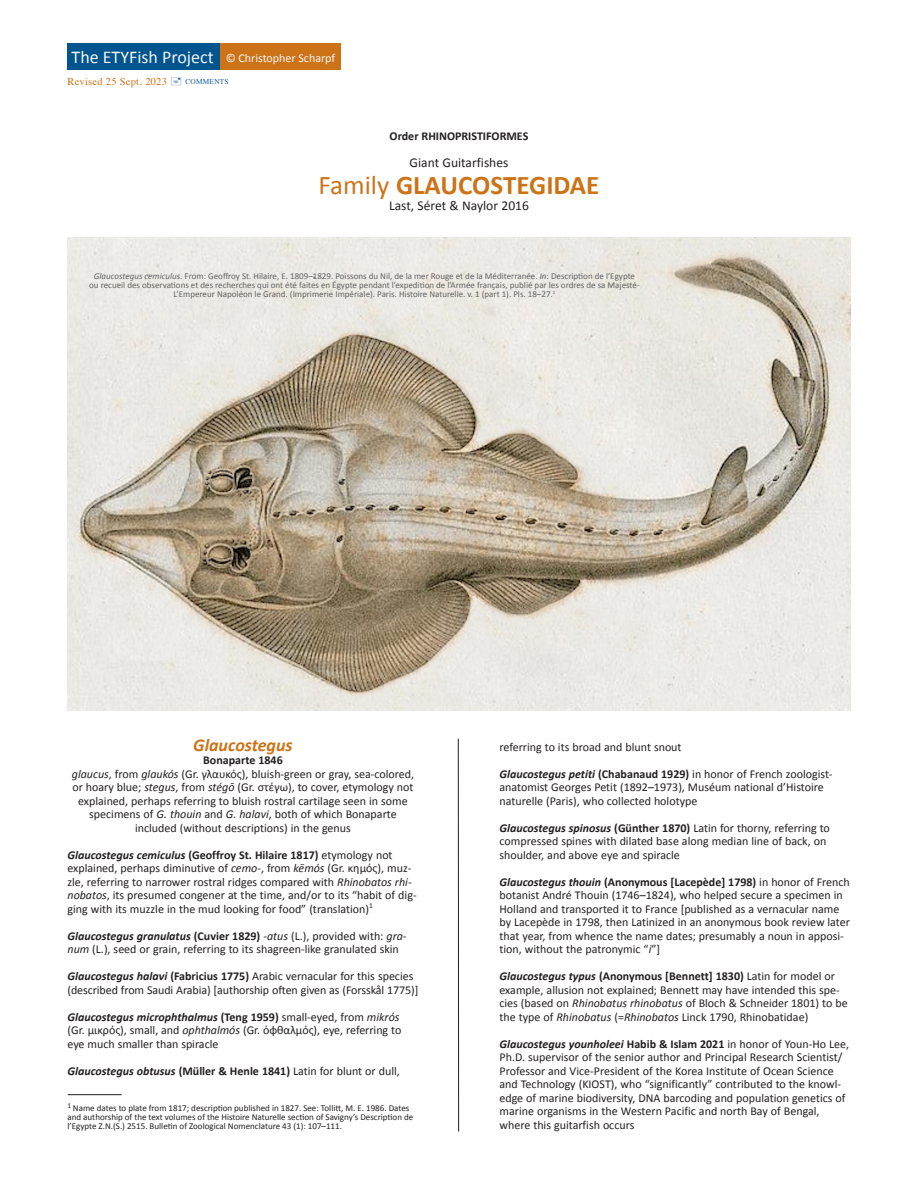
<style>
.page{position:relative;width:918px;height:1188px;background:#fff}
.page>*{position:absolute;margin:0;border:0;box-sizing:border-box;transform-origin:0 0}
.t1{font:700 27px "Calibri";color:#cd7317}
.t2{font:18px "Calibri";color:#f5f5f6}
.t3{font:italic 700 18px "Calibri";color:#cd7317}
.t4{font:13.5px "Calibri";color:#231f20}
.t5{font:12px/13.5px "Calibri";color:#231f20}
.t6{font:700 12px "Calibri";color:#231f20}
.t7{font:12px "Calibri";color:#f5f5f6}
.t8{font:10.5px "Times";letter-spacing:.02em;color:#cd7317}
.t9{font:9px/9px "Calibri";color:#6c6d70;text-align:center}
.t10{font:9px/9px "Calibri";color:#231f20}
.t11{font:7.35px "Times";letter-spacing:.03em;color:#175d9e}
.s1{font-weight:400}
.s2{font-style:italic}
.s3{font-weight:700;font-style:italic}
.s4{font-weight:700}
</style>
<div class="page">
<hr style="left:458px;top:739px;width:1px;height:393px;background:#231f20">
<div style="left:68px;top:44px;width:153px;height:26px;background:#00558f"></div>
<div style="left:220px;top:44px;width:121px;height:26px;background:#cd7317"></div>
<hr style="left:68px;top:1094px;width:54px;height:1px;background:#231f20">
<img style="left:68px;top:237px;width:782px;height:473px">
<p class="t2" style="left:72px;top:45px;width:144px">The ETYFish Project</p>
<p class="t7" style="left:226px;top:49px;width:111px">© Christopher Scharpf</p>
<p class="t8" style="left:68px;top:71px;width:101px">Revised 25 Sept. 2023</p>
<p class="t11" style="left:186px;top:75px;width:45px">COMMENTS</p>
<p class="t6" style="left:390px;top:127px;width:140px">Order RHINOPRISTIFORMES</p>
<p class="t4" style="left:410px;top:153px;width:100px">Giant Guitarfishes</p>
<p class="t1" style="left:319px;top:166px;width:282px"><span class="s1">Family</span> GLAUCOSTEGIDAE</p>
<p class="t4" style="left:389px;top:196px;width:141px">Last, Séret &amp; Naylor 2016</p>
<p class="t9" style="left:89px;top:271px;width:552px"><span class="s2">Glaucostegus cemiculus</span>. From: Geoffroy St. Hilaire, E. 1809–1829. Poissons du Nil, de la mer Rouge et de la Méditerranée. <span class="s2">In</span>: Description de l’Egypte ou recueil des observations et des recherches qui ont été faites en Égypte pendant l’expedition de l’Armée français, publié par les ordres de sa Majesté-<br>L’Empereur Napoléon le Grand. (Imprimerie Impériale). Paris. Histoire Naturelle. v. 1 (part 1). Pls. 18–27.<sup>1</sup></p>
<p class="t3" style="left:193px;top:732px;width:101px">Glaucostegus</p>
<p class="t6" style="left:203px;top:752px;width:81px">Bonaparte 1846</p>
<p class="t5" style="left:72px;top:767px;width:344px;text-align:center"><span class="s2">glaucus</span>, from <span class="s2">glaukós</span> (Gr. γλαυκός), bluish-green or gray, sea-colored, or hoary blue; <span class="s2">stegus</span>, from <span class="s2">stégō</span> (Gr. στέγω), to cover, etymology not explained, perhaps referring to bluish rostral cartilage seen in some specimens of <span class="s2">G. thouin</span> and <span class="s2">G. halavi</span>, both of which Bonaparte</p>
<p class="t5" style="left:135px;top:821px;width:217px">included (without descriptions) in the genus</p>
<p class="t5" style="left:68px;top:848px;width:351px"><span class="s3">Glaucostegus cemiculus</span> <span class="s4">(Geoffroy St. Hilaire 1817)</span> etymology not explained, perhaps diminutive of <span class="s2">cemo</span>-, from <span class="s2">kēmós</span> (Gr. κημός), muz&shy;zle, referring to narrower rostral ridges compared with <span class="s2">Rhinobatos rhi&shy;nobatos</span>, its presumed congener at the time, and/or to its “habit of dig&shy;ging with its muzzle in the mud looking for food” (translation)<sup>1</sup></p>
<p class="t5" style="left:68px;top:929px;width:341px"><span class="s3">Glaucostegus granulatus</span> <span class="s4">(Cuvier 1829)</span> -<span class="s2">atus</span> (L.), provided with: <span class="s2">gra&shy;num</span> (L.), seed or grain, referring to its shagreen-like granulated skin</p>
<p class="t5" style="left:68px;top:969px;width:352px"><span class="s3">Glaucostegus halavi</span> <span class="s4">(Fabricius 1775)</span> Arabic vernacular for this species (described from Saudi Arabia) [authorship often given as (Forsskål 1775)]</p>
<p class="t5" style="left:68px;top:1010px;width:335px"><span class="s3">Glaucostegus microphthalmus</span> <span class="s4">(Teng 1959)</span> small-eyed, from <span class="s2">mikrós </span>(Gr. μικρός), small, and <span class="s2">ophthalmós</span> (Gr. ὀφθαλμός), eye, referring to eye much smaller than spiracle</p>
<p class="t5" style="left:68px;top:1064px;width:334px"><span class="s3">Glaucostegus obtusus</span> <span class="s4">(Müller &amp; Henle 1841)</span> Latin for blunt or dull,</p>
<p class="t10" style="left:68px;top:1104px;width:347px"><sup>1</sup> Name dates to plate from 1817; description published in 1827. See: Tollitt, M. E. 1986. Dates and authorship of the text volumes of the Histoire Naturelle section of Savigny’s Description de l’Egypte Z.N.(S.) 2515. Bulletin of Zoological Nomenclature 43 (1): 107–111.</p>
<p class="t5" style="left:500px;top:740px;width:184px">referring to its broad and blunt snout</p>
<p class="t5" style="left:500px;top:767px;width:334px"><span class="s3">Glaucostegus petiti</span> <span class="s4">(Chabanaud 1929)</span> in honor of French zoologist&shy;anatomist Georges Petit (1892–1973), Muséum national d’Histoire naturelle (Paris), who collected holotype</p>
<p class="t5" style="left:500px;top:821px;width:332px"><span class="s3">Glaucostegus spinosus</span> <span class="s4">(Günther 1870)</span> Latin for thorny, referring to compressed spines with dilated base along median line of back, on shoulder, and above eye and spiracle</p>
<p class="t5" style="left:500px;top:875px;width:352px"><span class="s3">Glaucostegus thouin</span> <span class="s4">(Anonymous [Lacepède] 1798)</span> in honor of French botanist André Thouin (1746–1824), who helped secure a specimen in Holland and transported it to France [published as a vernacular name by Lacepède in 1798, then Latinized in an anonymous book review later that year, from whence the name dates; presumably a noun in apposi&shy;tion, without the patronymic “<span class="s2">i</span>”]</p>
<p class="t5" style="left:500px;top:969px;width:350px"><span class="s3">Glaucostegus typus</span> <span class="s4">(Anonymous [Bennett] 1830)</span> Latin for model or example, allusion not explained; Bennett may have intended this spe&shy;cies (based on <span class="s2">Rhinobatus rhinobatus</span> of Bloch &amp; Schneider 1801) to be the type of <span class="s2">Rhinobatus</span> (=<span class="s2">Rhinobatos</span> Linck 1790, Rhinobatidae)</p>
<p class="t5" style="left:500px;top:1037px;width:351px"><span class="s3">Glaucostegus younholeei</span> <span class="s4">Habib &amp; Islam 2021</span> in honor of Youn-Ho Lee, Ph.D. supervisor of the senior author and Principal Research Scientist/ Professor and Vice-President of the Korea Institute of Ocean Science and Technology (KIOST), who “significantly” contributed to the knowl&shy;edge of marine biodiversity, DNA barcoding and population genetics of marine organisms in the Western Pacific and north Bay of Bengal, where this guitarfish occurs</p>
</div>
